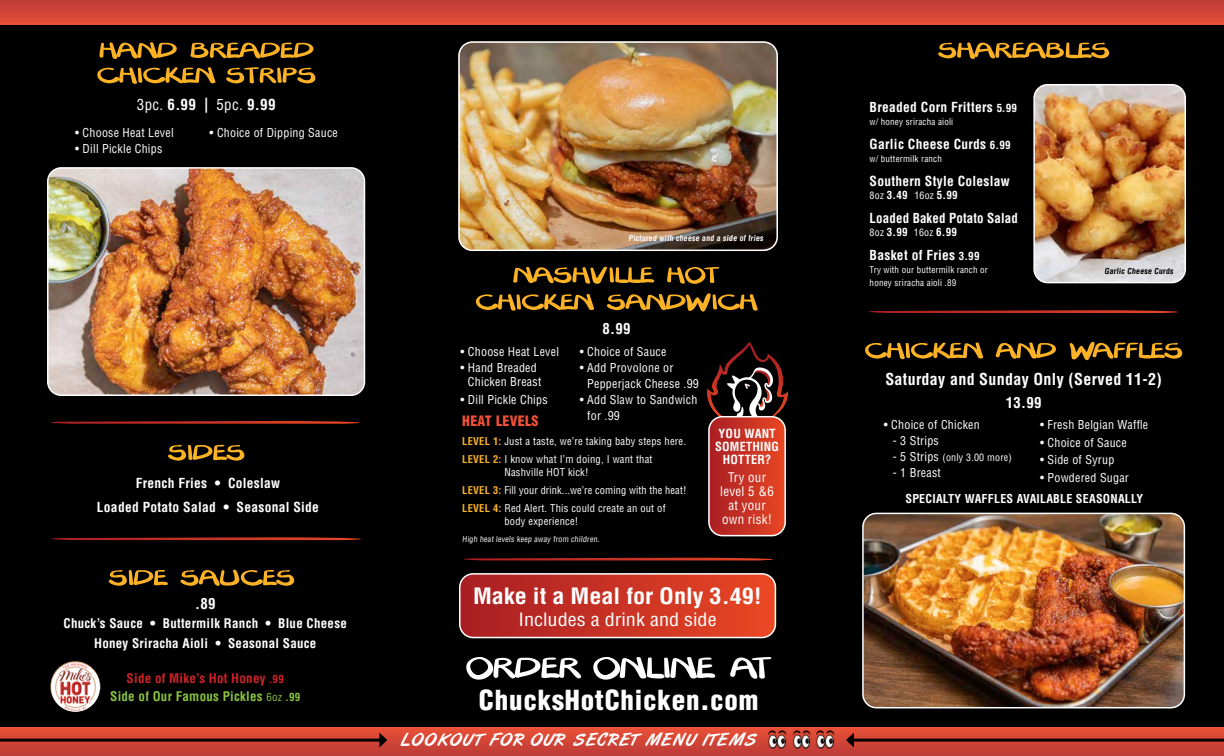
<style>
.page{position:relative;width:1224px;height:756px;background:#000}
.page>*{position:absolute;margin:0;border:0;box-sizing:border-box;transform-origin:0 0}
.t1{font:900 condensed 27px "Helvetica";letter-spacing:.03em;color:#fff}
.t2{font:700 condensed 22px "Helvetica";color:#fff;scale:1.1 1}
.t3{font:condensed 18px "Helvetica";color:#fff;scale:1.12 1}
.t4{font:17.8px "Art Brush";letter-spacing:.08em;color:#fff;scale:1.07 1}
.t5{font:700 condensed 16px "Helvetica";letter-spacing:.02em;color:#fff}
.t6{font:700 condensed 15px "Helvetica";color:#fff}
.t7{font:700 condensed 14.8px "Helvetica";letter-spacing:.02em;color:#fff}
.t8{font:900 condensed 14px "Helvetica";letter-spacing:.02em;color:#ee5135}
.t9{font:700 condensed 13.5px "Helvetica";letter-spacing:.02em;color:#fff}
.t10{font:700 condensed 13.5px "Helvetica";letter-spacing:.02em;color:#fff;scale:.96 1}
.t11{font:700 condensed 13px "Helvetica";letter-spacing:.02em;color:#fff}
.t12{font:condensed 13px/14px "Helvetica";letter-spacing:.02em;color:#fff;text-align:center}
.t13{font:700 condensed 13px "Helvetica";letter-spacing:.02em;color:#8ac53f}
.t14{font:700 condensed 13px "Helvetica";letter-spacing:.02em;color:#d12329}
.t15{font:700 condensed 12.3px/13.2px "Helvetica";letter-spacing:.02em;color:#fff;text-align:center}
.t16{font:condensed 12px/16px "Helvetica";letter-spacing:.02em;color:#fff}
.t17{font:700 condensed 12px "Helvetica";letter-spacing:.02em;color:#fff}
.t18{font:700 condensed 11px "Helvetica";letter-spacing:.02em;color:#fff}
.t19{font:condensed 10.5px/13px "Helvetica";letter-spacing:.02em;color:#fff}
.t20{font:condensed 10px "Helvetica";letter-spacing:.02em;color:#fff}
.t21{font:condensed 9px/13px "Helvetica";letter-spacing:.02em;color:#fff}
.t22{font:condensed 8px "Helvetica";color:#fff}
.t23{font:700 condensed 8px "Helvetica";color:#fff}
.t24{font:700 condensed 8px "Helvetica";color:#000}
.s1{font-weight:400}
.s2{font-size:11px}
.s3{font-weight:400;font-size:11px}
.s4{font-weight:700;color:#fcb225}
.s5{font-weight:400;font-size:10px}
.s6{font-size:12px}
</style>
<div class="page">
<div style="left:0;top:0;width:1224px;height:24px;background:linear-gradient(to bottom,#bc3b37,#e54e36)"></div>
<svg style="left:0;top:727px;width:1224px;height:29px;background:#d04435"></svg>
<svg style="left:97px;top:67px;width:219px;height:17px"></svg>
<svg style="left:99px;top:42px;width:215px;height:17px"></svg>
<svg style="left:938px;top:42px;width:172px;height:17px"></svg>
<svg style="left:476px;top:293px;width:282px;height:19px"></svg>
<svg style="left:513px;top:267px;width:206px;height:17px"></svg>
<img style="left:49px;top:169px;width:314px;height:225px">
<div style="left:47px;top:167px;width:318px;height:229px;border:2px solid #fff;border-radius:14px"></div>
<img style="left:461px;top:44px;width:317px;height:207px">
<svg style="left:51px;top:421px;width:309px;height:3px"></svg>
<svg style="left:869px;top:310px;width:309px;height:3px"></svg>
<svg style="left:464px;top:558px;width:309px;height:2px"></svg>
<svg style="left:466px;top:657px;width:306px;height:23px"></svg>
<svg style="left:461px;top:575px;width:314px;height:63px;background:#c83223"></svg>
<div style="left:459px;top:573px;width:317px;height:65px;border:2px solid #fff;border-radius:14px"></div>
<svg style="left:865px;top:342px;width:318px;height:18px"></svg>
<img style="left:864px;top:513px;width:320px;height:195px">
<div style="left:862px;top:513px;width:323px;height:195px;border:2px solid #fff;border-radius:14px"></div>
<img style="left:1036px;top:86px;width:149px;height:197px">
<div style="left:1033px;top:84px;width:153px;height:199px;border:2px solid #fff;border-radius:14px"></div>
<svg style="left:707px;top:342px;width:82px;height:194px"></svg>
<div style="left:708px;top:416px;width:78px;height:120px;border:2px solid #fff;border-radius:14px"></div>
<div style="left:458px;top:41px;width:320px;height:210px;border:2px solid #fff;border-radius:14px"></div>
<svg style="left:52px;top:537px;width:309px;height:3px"></svg>
<svg style="left:168px;top:445px;width:77px;height:16px"></svg>
<svg style="left:109px;top:570px;width:186px;height:16px"></svg>
<img style="left:768px;top:728px;width:18px;height:20px">
<img style="left:792px;top:728px;width:19px;height:20px">
<img style="left:816px;top:728px;width:18px;height:20px">
<hr style="left:0;top:739px;width:382px;height:3px;background:#000">
<svg style="left:379px;top:733px;width:8px;height:15px"></svg>
<hr style="left:851px;top:739px;width:373px;height:3px;background:#000">
<svg style="left:846px;top:733px;width:8px;height:15px"></svg>
<img style="left:50px;top:661px;width:50px;height:51px">
<p class="t6" style="left:137px;top:96px;width:140px"><span class="s1">3pc.</span> 6.99 | <span class="s1">5pc.</span> 9.99</p>
<p class="t16" style="left:75px;top:124px;width:100px">• Choose Heat Level</p>
<p class="t16" style="left:75px;top:140px;width:89px">• Dill Pickle Chips</p>
<p class="t16" style="left:210px;top:124px;width:130px">• Choice of Dipping Sauce</p>
<p class="t9" style="left:136px;top:475px;width:146px">French Fries • Coleslaw</p>
<p class="t9" style="left:97px;top:498px;width:224px">Loaded Potato Salad • Seasonal Side</p>
<p class="t7" style="left:195px;top:594px;width:22px">.89</p>
<p class="t11" style="left:64px;top:616px;width:285px">Chuck’s Sauce • Buttermilk Ranch • Blue Cheese</p>
<p class="t11" style="left:94px;top:635px;width:224px">Honey Sriracha Aioli • Seasonal Sauce</p>
<p class="t14" style="left:127px;top:671px;width:159px">Side of Mike’s Hot Honey <span class="s2">.99</span></p>
<p class="t13" style="left:110px;top:688px;width:192px">Side of Our Famous Pickles <span class="s3">6oz</span> <span class="s2">.99</span></p>
<p class="t23" style="left:629px;top:233px;width:137px">Pictured with cheese and a side of fries</p>
<p class="t7" style="left:603px;top:320px;width:29px">8.99</p>
<p class="t16" style="left:460px;top:343px;width:100px">• Choose Heat Level</p>
<p class="t16" style="left:468px;top:360px;width:75px;line-height:14px;text-indent:-7px">• Hand Breaded<br>Chicken Breast</p>
<p class="t16" style="left:460px;top:391px;width:89px">• Dill Pickle Chips</p>
<p class="t8" style="left:462px;top:412px;width:78px">HEAT LEVELS</p>
<p class="t19" style="left:462px;top:434px;width:225px"><span class="s4">LEVEL 1:</span> Just a taste, we’re taking baby steps here.</p>
<p class="t19" style="left:504px;top:453px;width:150px;text-indent:-42px"><span class="s4">LEVEL 2:</span> I know what I’m doing, I want that<br>Nashville HOT kick!</p>
<p class="t19" style="left:462px;top:484px;width:226px"><span class="s4">LEVEL 3:</span> Fill your drink...we’re coming with the heat!</p>
<p class="t19" style="left:504px;top:502px;width:163px;text-indent:-42px"><span class="s4">LEVEL 4:</span> Red Alert. This could create an out of body experience!</p>
<p class="t22" style="left:462px;top:534px;width:140px">High heat levels keep away from children.</p>
<p class="t16" style="left:580px;top:343px;width:88px">• Choice of Sauce</p>
<p class="t16" style="left:587px;top:359px;width:113px;text-indent:-7px">• Add Provolone or<br>Pepperjack Cheese .99</p>
<p class="t16" style="left:587px;top:391px;width:112px;text-indent:-7px">• Add Slaw to Sandwich for .99</p>
<p class="t15" style="left:715px;top:427px;width:66px">YOU WANT<br>SOMETHING<br>HOTTER?</p>
<p class="t12" style="left:720px;top:470px;width:55px">Try our level 5 &amp;6 at your own risk!</p>
<p class="t2" style="left:473px;top:582px;width:264px">Make it a Meal for Only 3.49!</p>
<p class="t3" style="left:519px;top:608px;width:178px">Includes a drink and side</p>
<p class="t1" style="left:479px;top:683px;width:281px">ChucksHotChicken.com</p>
<p class="t4" style="left:401px;top:730px;width:333px">LOOKOUT FOR OUR SECRET MENU ITEMS</p>
<p class="t9" style="left:870px;top:99px;width:149px">Breaded Corn Fritters <span class="s2">5.99</span></p>
<p class="t21" style="left:870px;top:116px;width:85px">w/ honey sriracha aioli</p>
<p class="t9" style="left:870px;top:136px;width:142px">Garlic Cheese Curds <span class="s2">6.99</span></p>
<p class="t21" style="left:870px;top:152px;width:74px">w/ buttermilk ranch</p>
<p class="t9" style="left:870px;top:173px;width:142px">Southern Style Coleslaw</p>
<p class="t18" style="left:870px;top:188px;width:89px"><span class="s5">8oz</span> 3.49 <span class="s5">16oz</span> 5.99</p>
<p class="t10" style="left:870px;top:209px;width:156px">Loaded Baked Potato Salad</p>
<p class="t18" style="left:870px;top:225px;width:89px"><span class="s5">8oz</span> 3.99 <span class="s5">16oz</span> 6.99</p>
<p class="t9" style="left:870px;top:246px;width:111px">Basket of Fries <span class="s2">3.99</span></p>
<p class="t21" style="left:870px;top:263px;width:120px">Try with our buttermilk ranch or honey sriracha aioli .89</p>
<p class="t24" style="left:1104px;top:266px;width:72px">Garlic Cheese Curds</p>
<p class="t5" style="left:885px;top:369px;width:278px">Saturday and Sunday Only (Served 11-2)</p>
<p class="t7" style="left:1006px;top:393px;width:37px">13.99</p>
<p class="t16" style="left:884px;top:417px;width:97px">• Choice of Chicken</p>
<p class="t16" style="left:893px;top:433px;width:48px">- 3 Strips</p>
<p class="t20" style="left:893px;top:451px;width:121px"><span class="s6">- 5 Strips</span> (only 3.00 more)</p>
<p class="t16" style="left:893px;top:465px;width:50px">- 1 Breast</p>
<p class="t16" style="left:1040px;top:417px;width:110px">• Fresh Belgian Waffle</p>
<p class="t16" style="left:1040px;top:434px;width:88px">• Choice of Sauce</p>
<p class="t16" style="left:1040px;top:452px;width:76px">• Side of Syrup</p>
<p class="t16" style="left:1040px;top:469px;width:90px">• Powdered Sugar</p>
<p class="t17" style="left:905px;top:491px;width:239px">SPECIALTY WAFFLES AVAILABLE SEASONALLY</p>
</div>
